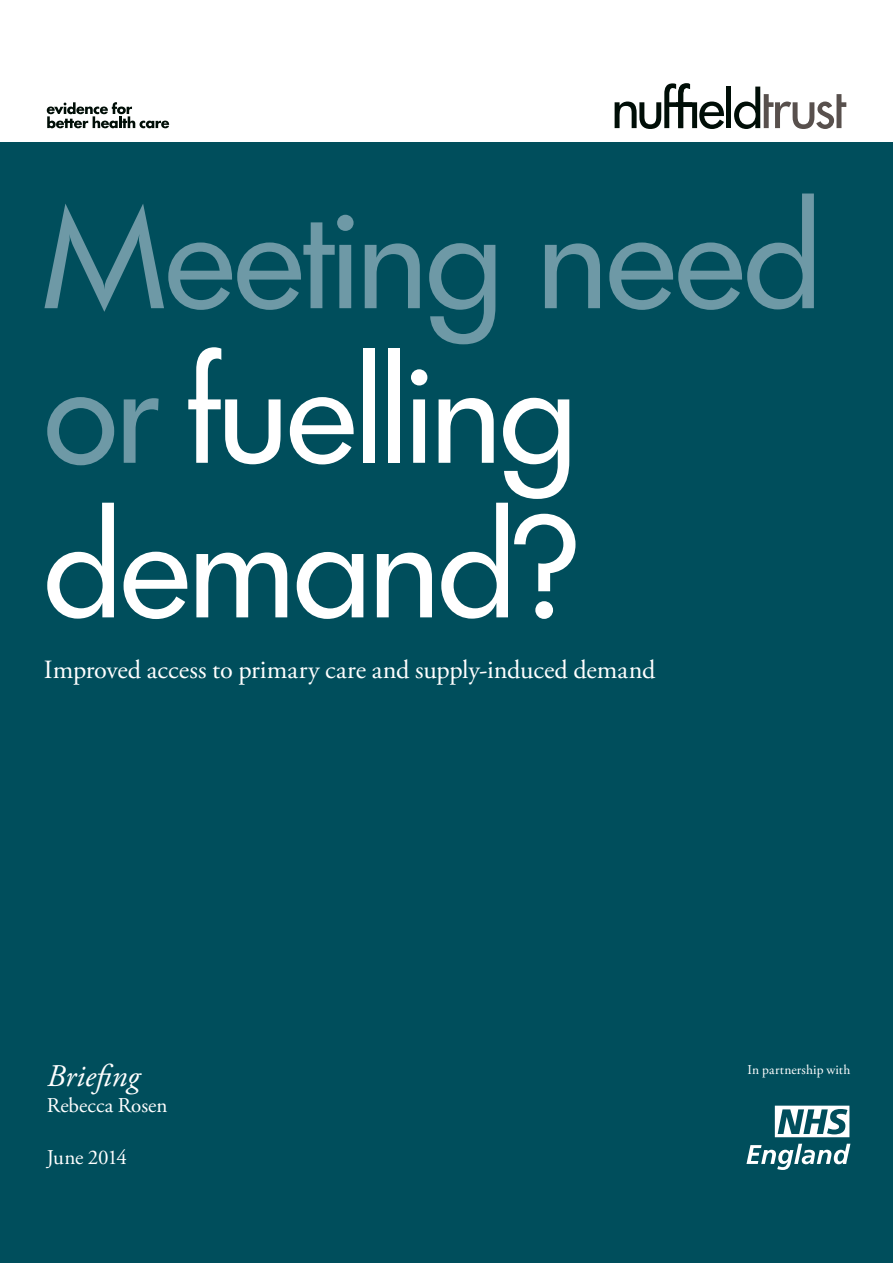
<style>
.page{position:relative;width:893px;height:1263px;background:#fff}
.page>*{position:absolute;margin:0;border:0;box-sizing:border-box;transform-origin:0 0}
.t1{font:139.5px/154.5px "Futura TS";letter-spacing:-.03em;color:#fff}
.t2{font:italic 31.5px "Adobe Garamond Pro";letter-spacing:.005em;color:#fff}
.t3{font:26.25px "Adobe Garamond Pro";letter-spacing:-.005em;color:#fff}
.t4{font:21px "Adobe Garamond Pro";color:#fff}
.t5{font:21px "Adobe Garamond Pro";letter-spacing:-.025em;color:#fff}
.t6{font:13.5px "Adobe Garamond Pro";letter-spacing:.015em;color:#fff}
.s1{color:#6e99a6}
</style>
<div class="page">
<div style="left:0;top:142px;width:893px;height:1121px;background:#004e5c"></div>
<svg style="left:47px;top:102px;width:122px;height:26px"></svg>
<svg style="left:615px;top:83px;width:109px;height:46px"></svg>
<div style="left:726px;top:87px;width:5px;height:41px;background:#000e07"></div>
<svg style="left:734px;top:87px;width:112px;height:42px"></svg>
<svg style="left:775px;top:1106px;width:74px;height:31px"></svg>
<svg style="left:746px;top:1144px;width:104px;height:26px"></svg>
<h1 class="t1" style="left:43px;top:181px;width:782px"><span class="s1">Meeting need or</span> fuelling demand?</h1>
<p class="t3" style="left:44px;top:654px;width:613px">Improved access to primary care and supply-induced demand</p>
<p class="t2" style="left:47px;top:1057px;width:94px">Briefing</p>
<p class="t4" style="left:47px;top:1093px;width:122px">Rebecca Rosen</p>
<p class="t5" style="left:47px;top:1144px;width:82px">June 2014</p>
<p class="t6" style="left:747px;top:1062px;width:104px">In partnership with</p>
</div>
